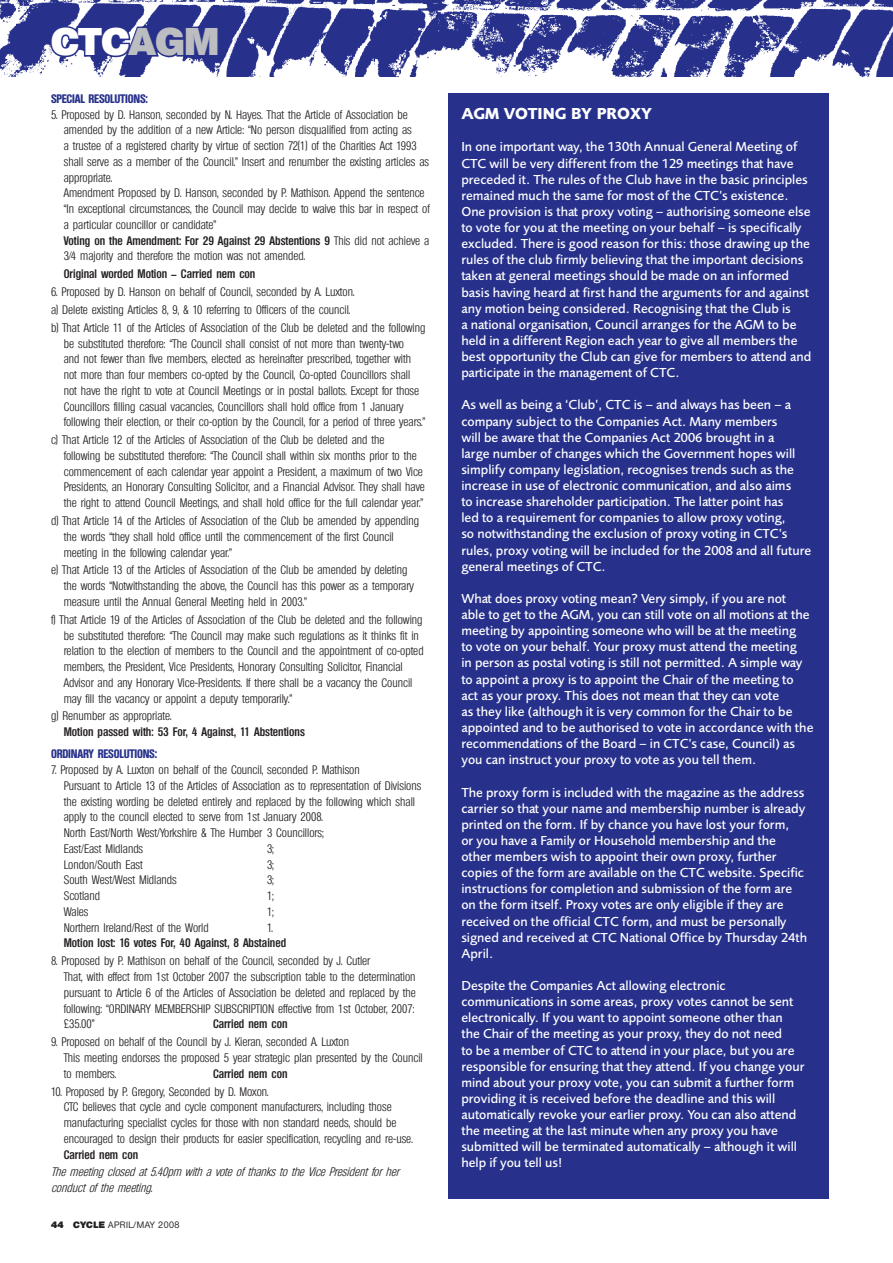
<style>
.page{position:relative;width:893px;height:1263px;background:#fff}
.page>*{position:absolute;margin:0;border:0;box-sizing:border-box;transform-origin:0 0}
.t1{font:800 37.5px "Olympia";letter-spacing:-.005em;color:#fff}
.CrossHead{font:700 16.5px "Foundry Sans";color:#fff}
.Box_description{font:500 13.5px/16.2px "Foundry Sans";color:#fff}
.points{font:300 condensed 12px/15.8px "Olympia";color:#231f20}
.points-2{font:600 condensed 12px/15.8px "Olympia";color:#231f20}
.points-3{font:italic 300 condensed 12px/15.8px "Olympia";color:#231f20}
.sub_head{font:700 condensed 12px "Olympia";letter-spacing:-.015em;color:#27318b}
.t2{font:500 9px "Olympia";letter-spacing:.05em;color:#231f20}
.s1{color:#bcbdc0}
.s2{font-weight:600}
.s3{font-weight:300}
.s4{font-weight:800}
</style>
<div class="page">
<div style="left:449px;top:94px;width:380px;height:1105px;background:#27318b"></div>
<img style="left:0;top:0;width:893px;height:77px">
<svg style="left:49px;top:0;width:185px;height:59px"></svg>
<p class="t1" style="left:51px;top:19px;width:169px">CTC<span class="s1">AGM</span></p>
<p class="sub_head" style="left:51px;top:91px;width:99px">SPECIAL RESOLUTIONS:</p>
<p class="points" style="left:64px;top:106px;width:367px;text-indent:-13px">5. Proposed by D. Hanson, seconded by N. Hayes. That the Article of Association be amended by the addition of a new Article: “No person disqualified from acting as<br>a trustee of a registered charity by virtue of section 72(1) of the Charities Act 1993 shall serve as a member of the Council.” Insert and renumber the existing articles as appropriate.<br>Amendment Proposed by D. Hanson, seconded by P. Mathison. Append the sentence “In exceptional circumstances, the Council may decide to waive this bar in respect of a particular councillor or candidate”<br><span class="s2">Voting on the Amendment: For 29 Against 29 Abstentions 9</span> This did not achieve a 3⁄4 majority and therefore the motion was not amended.</p>
<p class="points-2" style="left:64px;top:266px;width:193px">Original worded Motion – Carried nem con</p>
<p class="points" style="left:51px;top:284px;width:305px">6. Proposed by D. Hanson on behalf of Council, seconded by A. Luxton.</p>
<p class="points" style="left:51px;top:302px;width:301px">a) Delete existing Articles 8, 9, &amp; 10 referring to Officers of the council.</p>
<p class="points" style="left:64px;top:320px;width:363px;text-indent:-13px">b) That Article 11 of the Articles of Association of the Club be deleted and the following be substituted therefore: “The Council shall consist of not more than twenty-two<br>and not fewer than five members, elected as hereinafter prescribed, together with not more than four members co-opted by the Council, Co-opted Councillors shall not have the right to vote at Council Meetings or in postal ballots. Except for those Councillors filling casual vacancies, Councillors shall hold office from 1 January following their election, or their co-option by the Council, for a period of three years.”</p>
<p class="points" style="left:64px;top:432px;width:363px;text-indent:-13px">c) That Article 12 of the Articles of Association of the Club be deleted and the<br>following be substituted therefore: “The Council shall within six months prior to the commencement of each calendar year appoint a President, a maximum of two Vice Presidents, an Honorary Consulting Solicitor, and a Financial Advisor. They shall have the right to attend Council Meetings, and shall hold office for the full calendar year.”</p>
<p class="points" style="left:64px;top:513px;width:357px;text-indent:-13px">d) That Article 14 of the Articles of Association of the Club be amended by appending the words “they shall hold office until the commencement of the first Council meeting in the following calendar year.”</p>
<p class="points" style="left:64px;top:562px;width:352px;text-indent:-13px">e) That Article 13 of the Articles of Association of the Club be amended by deleting the words “Notwithstanding the above, the Council has this power as a temporary measure until the Annual General Meeting held in 2003.”</p>
<p class="points" style="left:64px;top:612px;width:361px;text-indent:-13px">f) That Article 19 of the Articles of Association of the Club be deleted and the following be substituted therefore: “The Council may make such regulations as it thinks fit in relation to the election of members to the Council and the appointment of co-opted members, the President, Vice Presidents, Honorary Consulting Solicitor, Financial Advisor and any Honorary Vice-Presidents. If there shall be a vacancy the Council may fill the vacancy or appoint a deputy temporarily.”</p>
<p class="points-2" style="left:64px;top:708px;width:243px;text-indent:-13px"><span class="s3">g) Renumber as appropriate.<br></span>Motion passed with: 53 For, 4 Against, 11 Abstentions</p>
<p class="sub_head" style="left:51px;top:747px;width:108px">ORDINARY RESOLUTIONS:</p>
<p class="points" style="left:64px;top:762px;width:359px;text-indent:-13px">7. Proposed by A. Luxton on behalf of the Council, seconded P. Mathison<br>Pursuant to Article 13 of the Articles of Association as to representation of Divisions the existing wording be deleted entirely and replaced by the following which shall apply to the council elected to serve from 1st January 2008.<br>North East/North West/Yorkshire &amp; The Humber 3 Councillors;<br>East/East Midlands</p>
<p class="points" style="left:267px;top:841px;width:9px">3;</p>
<p class="points" style="left:64px;top:856px;width:81px">London/South East</p>
<p class="points" style="left:267px;top:856px;width:9px">3;</p>
<p class="points" style="left:64px;top:872px;width:115px">South West/West Midlands</p>
<p class="points" style="left:267px;top:872px;width:9px">3;</p>
<p class="points" style="left:64px;top:888px;width:38px">Scotland</p>
<p class="points" style="left:267px;top:888px;width:9px">1;</p>
<p class="points" style="left:64px;top:904px;width:26px">Wales</p>
<p class="points" style="left:267px;top:904px;width:9px">1;</p>
<p class="points" style="left:64px;top:919px;width:146px">Northern Ireland/Rest of the World</p>
<p class="points-2" style="left:64px;top:919px;width:224px;text-indent:203px"><span class="s3">1.<br></span>Motion lost: 16 votes For, 40 Against, 8 Abstained</p>
<p class="points" style="left:64px;top:953px;width:353px;text-indent:-13px">8. Proposed by P. Mathison on behalf of the Council, seconded by J. Cutler<br>That, with effect from 1st October 2007 the subscription table to the determination pursuant to Article 6 of the Articles of Association be deleted and replaced by the following: “ORDINARY MEMBERSHIP SUBSCRIPTION effective from 1st October, 2007: £35.00”</p>
<p class="points-2" style="left:213px;top:1016px;width:76px">Carried nem con</p>
<p class="points" style="left:64px;top:1034px;width:361px;text-indent:-13px">9. Proposed on behalf of the Council by J. Kieran, seconded A. Luxton<br>This meeting endorses the proposed 5 year strategic plan presented by the Council to members.</p>
<p class="points-2" style="left:213px;top:1065px;width:76px">Carried nem con</p>
<p class="points" style="left:64px;top:1083px;width:350px;text-indent:-13px">10. Proposed by P. Gregory, Seconded by D. Moxon.<br>CTC believes that cycle and cycle component manufacturers, including those manufacturing specialist cycles for those with non standard needs, should be encouraged to design their products for easier specification, recycling and re-use.<br><span class="s2">Carried nem con</span></p>
<p class="points-3" style="left:51px;top:1164px;width:353px">Themeetingclosedat5.40pm withavoteofthankstotheVicePresidentforher conductofthemeeting.</p>
<p class="t2" style="left:51px;top:1219px;width:130px"><span class="s4">44 CYCLE</span> April/May 2008</p>
<p class="CrossHead" style="left:461px;top:104px;width:65px">AGM VOTING</p>
<p class="CrossHead" style="left:571px;top:104px;width:82px">BY PROXY</p>
<p class="Box_description" style="left:461px;top:139px;width:351px">In one important way, the 130th Annual General Meeting of CTC will be very different from the 129 meetings that have preceded it. The rules of the Club have in the basic principles remained much the same for most of the CTC’s existence.<br>One provision is that proxy voting – authorising someone else to vote for you at the meeting on your behalf – is specifically excluded. There is good reason for this: those drawing up the rules of the club firmly believing that the important decisions taken at general meetings should be made on an informed basis having heard at first hand the arguments for and against any motion being considered. Recognising that the Club is<br>a national organisation, Council arranges for the AGM to be held in a different Region each year to give all members the best opportunity the Club can give for members to attend and participate in the management of CTC.</p>
<p class="Box_description" style="left:461px;top:397px;width:351px">As well as being a ‘Club’, CTC is – and always has been – a company subject to the Companies Act. Many members<br>will be aware that the Companies Act 2006 brought in a<br>large number of changes which the Government hopes will simplify company legislation, recognises trends such as the increase in use of electronic communication, and also aims<br>to increase shareholder participation. The latter point has<br>led to a requirement for companies to allow proxy voting,<br>so notwithstanding the exclusion of proxy voting in CTC’s rules, proxy voting will be included for the 2008 and all future general meetings of CTC.</p>
<p class="Box_description" style="left:461px;top:590px;width:354px">What does proxy voting mean? Very simply, if you are not able to get to the AGM, you can still vote on all motions at the meeting by appointing someone who will be at the meeting<br>to vote on your behalf. Your proxy must attend the meeting<br>in person as postal voting is still not permitted. A simple way to appoint a proxy is to appoint the Chair of the meeting to act as your proxy. This does not mean that they can vote<br>as they like (although it is very common for the Chair to be appointed and to be authorised to vote in accordance with the recommendations of the Board – in CTC’s case, Council) as you can instruct your proxy to vote as you tell them.</p>
<p class="Box_description" style="left:461px;top:784px;width:347px">The proxy form is included with the magazine as the address carrier so that your name and membership number is already printed on the form. If by chance you have lost your form,<br>or you have a Family or Household membership and the other members wish to appoint their own proxy, further copies of the form are available on the CTC website. Specific instructions for completion and submission of the form are on the form itself. Proxy votes are only eligible if they are received on the official CTC form, and must be personally signed and received at CTC National Office by Thursday 24th April.</p>
<p class="Box_description" style="left:461px;top:977px;width:345px">Despite the Companies Act allowing electronic communications in some areas, proxy votes cannot be sent electronically. If you want to appoint someone other than the Chair of the meeting as your proxy, they do not need<br>to be a member of CTC to attend in your place, but you are responsible for ensuring that they attend. If you change your mind about your proxy vote, you can submit a further form providing it is received before the deadline and this will automatically revoke your earlier proxy. You can also attend the meeting at the last minute when any proxy you have submitted will be terminated automatically – although it will help if you tell us!</p>
</div>
